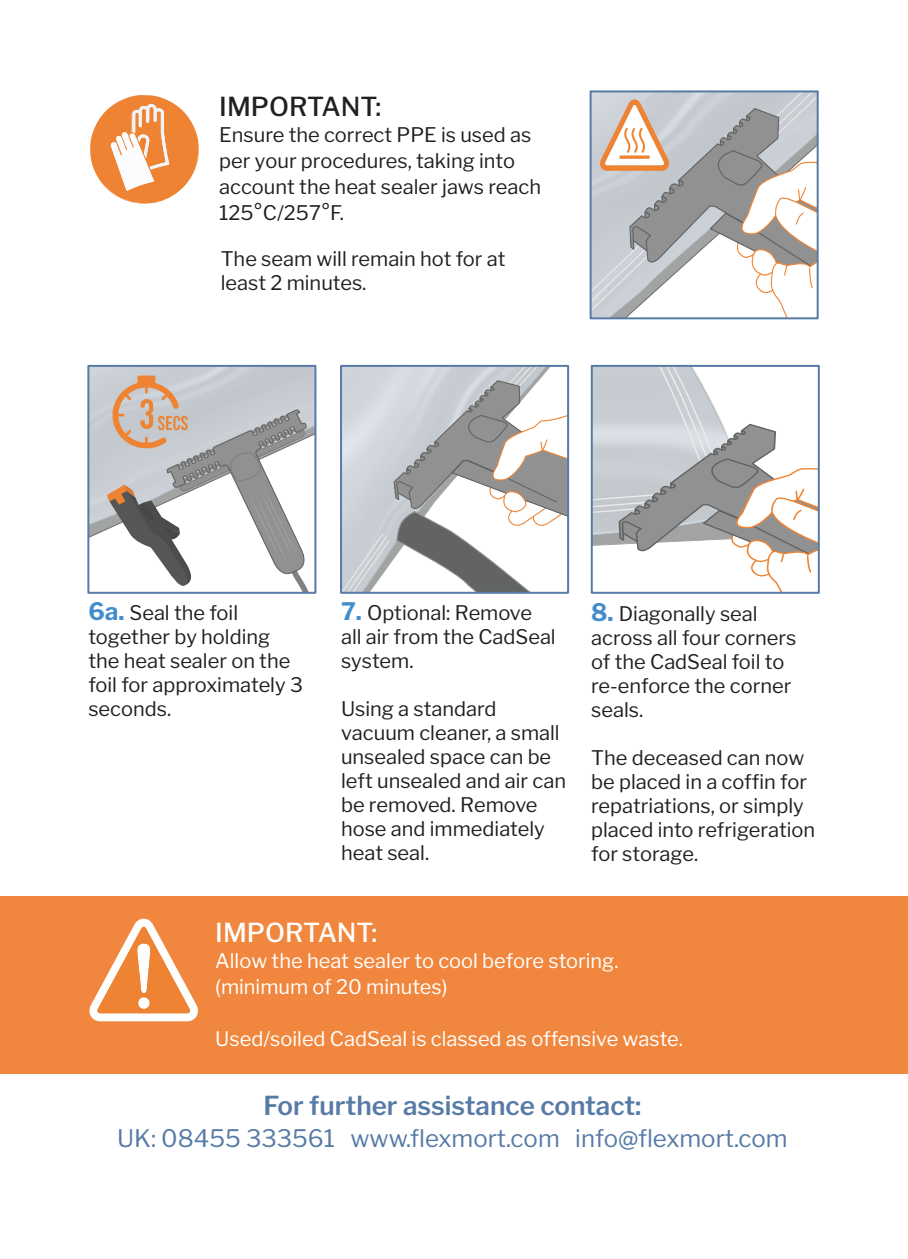
<style>
.page{position:relative;width:908px;height:1259px;background:#fff}
.page>*{position:absolute;margin:0;border:0;box-sizing:border-box;transform-origin:0 0}
.t1{font:100 26px "Libre Franklin";color:#577ba6}
.t2{font:100 26px "Libre Franklin";color:#231f20}
.t3{font:100 26px "Libre Franklin";color:#fff}
.t4{font:24px "Libre Franklin";color:#577ba6}
.t5{font:20px/24px "Libre Franklin";color:#231f20}
.t6{font:20px "Libre Franklin";color:#fff}
.s1{font-weight:700;font-size:24px;color:#448dcb}
</style>
<div class="page">
<div style="left:0;top:896px;width:907px;height:178px;background:#f1873e"></div>
<svg style="left:343px;top:368px;width:223px;height:223px"></svg>
<div style="left:340px;top:365px;width:229px;height:229px;border:2px solid #577ba6"></div>
<svg style="left:592px;top:93px;width:223px;height:223px"></svg>
<div style="left:589px;top:90px;width:229px;height:229px;border:2px solid #577ba6"></div>
<svg style="left:593px;top:368px;width:223px;height:223px"></svg>
<div style="left:590px;top:365px;width:229px;height:229px;border:2px solid #577ba6"></div>
<svg style="left:90px;top:368px;width:223px;height:223px"></svg>
<div style="left:87px;top:365px;width:229px;height:229px;border:2px solid #577ba6"></div>
<svg style="left:89px;top:918px;width:109px;height:103px"></svg>
<svg style="left:90px;top:95px;width:109px;height:109px"></svg>
<p class="t2" style="left:219px;top:86px;width:163px">IMPORTANT:</p>
<p class="t5" style="left:219px;top:122px;width:323px;line-height:26px">Ensure the correct PPE is used as per your procedures, taking into account the heat sealer jaws reach<br>125°C/257°F.</p>
<p class="t5" style="left:221px;top:247px;width:286px">The seam will remain hot for at least 2 minutes.</p>
<p class="t5" style="left:88px;top:601px;width:216px"><span class="s1">6a.</span> Seal the foil together by holding the heat sealer on the foil for approximately 3 seconds.</p>
<p class="t5" style="left:591px;top:602px;width:207px"><span class="s1">8.</span> Diagonally seal across all four corners of the CadSeal foil to re-enforce the corner seals.</p>
<p class="t5" style="left:591px;top:746px;width:225px">The deceased can now be placed in a coffin for repatriations, or simply placed into refrigeration for storage.</p>
<p class="t5" style="left:341px;top:600px;width:216px"><span class="s1">7.</span> Optional: Remove all air from the CadSeal system.</p>
<p class="t5" style="left:341px;top:696px;width:226px">Using a standard vacuum cleaner, a small unsealed space can be left unsealed and air can be removed. Remove hose and immediately heat seal.</p>
<p class="t3" style="left:215px;top:912px;width:163px">IMPORTANT:</p>
<p class="t6" style="left:215px;top:949px;width:404px">Allow the heat sealer to cool before storing.</p>
<p class="t6" style="left:215px;top:975px;width:234px">(minimum of 20 minutes)</p>
<p class="t6" style="left:215px;top:1027px;width:469px">Used/soiled CadSeal is classed as offensive waste.</p>
<p class="t1" style="left:263px;top:1085px;width:379px">For further assistance contact:</p>
<p class="t4" style="left:117px;top:1124px;width:671px">UK: 08455 333561 www.flexmort.com info@flexmort.com</p>
</div>
